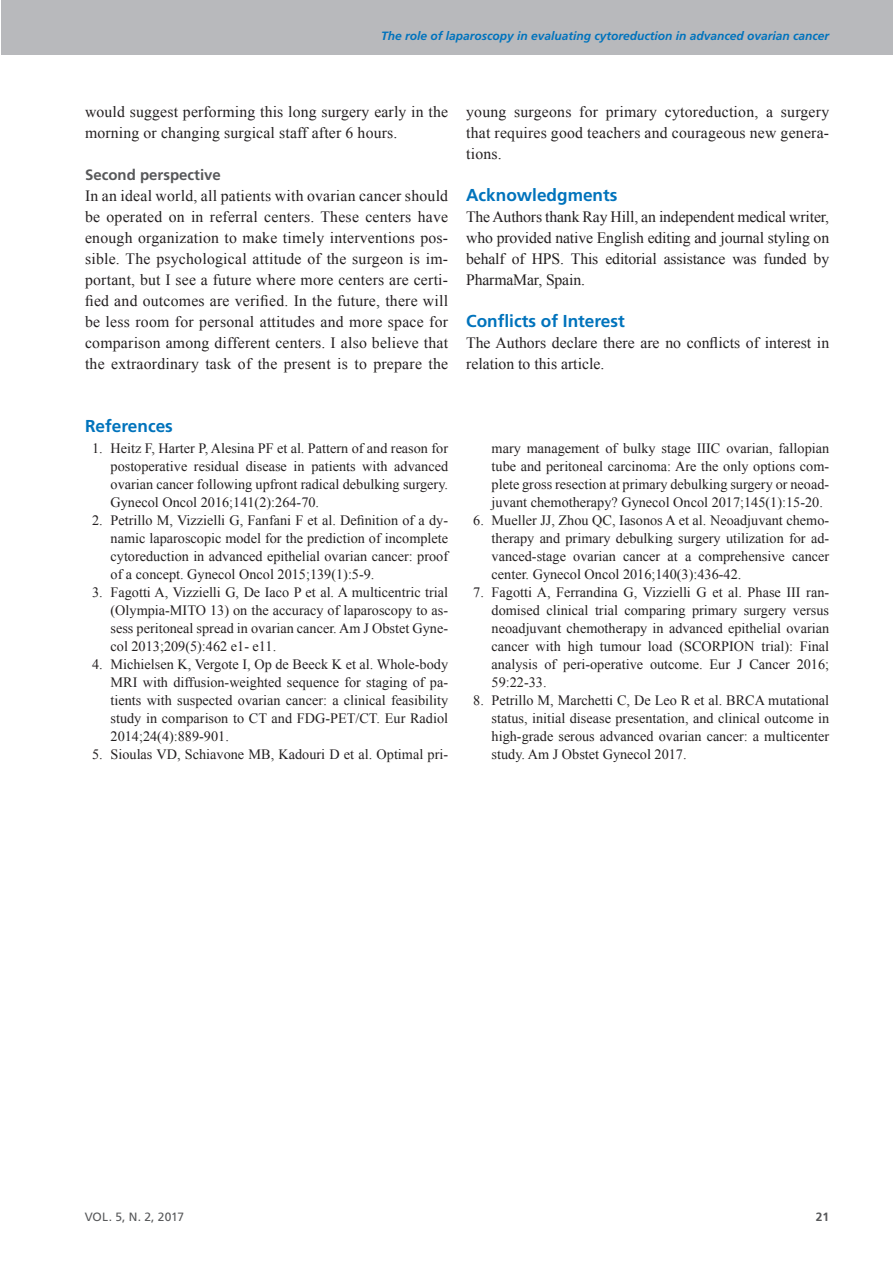
<style>
.page{position:relative;width:893px;height:1263px;background:#fff}
.page>*{position:absolute;margin:0;border:0;box-sizing:border-box;transform-origin:0 0}
.t1{font:700 17.25px "Frutiger";color:#0073bc}
.t2{font:15.75px/21px "Times New Roman";letter-spacing:.01em;color:#231f20;text-align:justify}
.t3{font:700 15px "Frutiger";color:#57585a}
.t4{font:14.25px/18px "Times New Roman";color:#231f20;text-align:justify}
.t5{font:italic 700 12px "Frutiger";color:#0073bc}
.t6{font:12px "Frutiger";letter-spacing:-.005em;color:#57585a}
.t7{font:700 12px "Frutiger";color:#57585a}
</style>
<div class="page">
<div style="left:1px;top:0;width:892px;height:55px;background:#b8b9bc"></div>
<p class="t5" style="left:381px;top:29px;width:450px">The role of laparoscopy in evaluating cytoreduction in advanced ovarian cancer</p>
<p class="t2" style="left:85px;top:101px;width:365px">would suggest performing this long surgery early in the morning or changing surgical staff after 6 hours.</p>
<p class="t3" style="left:85px;top:166px;width:137px">Second perspective</p>
<p class="t2" style="left:85px;top:185px;width:365px">In an ideal world, all patients with ovarian cancer should be operated on in referral centers. These centers have enough organization to make timely interventions pos&shy;sible. The psychological attitude of the surgeon is im&shy;portant, but I see a future where more centers are certi&shy;fied and outcomes are verified. In the future, there will be less room for personal attitudes and more space for comparison among different centers. I also believe that the extraordinary task of the present is to prepare the</p>
<p class="t2" style="left:466px;top:101px;width:365px">young surgeons for primary cytoreduction, a surgery that requires good teachers and courageous new genera&shy;tions.</p>
<p class="t1" style="left:466px;top:185px;width:153px">Acknowledgments</p>
<p class="t2" style="left:466px;top:206px;width:365px">The Authors thank Ray Hill, an independent medical writer, who provided native English editing and journal styling on behalf of HPS. This editorial assistance was funded by PharmaMar, Spain.</p>
<p class="t1" style="left:466px;top:311px;width:160px">Conflicts of Interest</p>
<p class="t2" style="left:466px;top:332px;width:365px">The Authors declare there are no conflicts of interest in relation to this article.</p>
<p class="t1" style="left:85px;top:416px;width:89px">References</p>
<p class="t4" style="left:111px;top:439px;width:339px;text-indent:-18px">1. Heitz F, Harter P, Alesina PF et al. Pattern of and reason for postoperative residual disease in patients with advanced ovarian cancer following upfront radical debulking surgery.<br>Gynecol Oncol 2016;141(2):264-70.</p>
<p class="t4" style="left:111px;top:511px;width:339px;text-indent:-18px">2. Petrillo M, Vizzielli G, Fanfani F et al. Definition of a dy&shy;namic laparoscopic model for the prediction of incomplete cytoreduction in advanced epithelial ovarian cancer: proof of a concept. Gynecol Oncol 2015;139(1):5-9.</p>
<p class="t4" style="left:111px;top:583px;width:339px;text-indent:-18px">3. Fagotti A, Vizzielli G, De Iaco P et al. A multicentric trial (Olympia-MITO 13) on the accuracy of laparoscopy to as&shy;sess peritoneal spread in ovarian cancer. Am J Obstet Gyne&shy;col 2013;209(5):462 e1- e11.</p>
<p class="t4" style="left:111px;top:655px;width:339px;text-indent:-18px">4. Michielsen K, Vergote I, Op de Beeck K et al. Whole-body MRI with diffusion-weighted sequence for staging of pa&shy;tients with suspected ovarian cancer: a clinical feasibility study in comparison to CT and FDG-PET/CT. Eur Radiol 2014;24(4):889-901.</p>
<p class="t4" style="left:92px;top:745px;width:357px">5. Sioulas VD, Schiavone MB, Kadouri D et al. Optimal pri-</p>
<p class="t4" style="left:492px;top:439px;width:339px">mary management of bulky stage IIIC ovarian, fallopian tube and peritoneal carcinoma: Are the only options com&shy;plete gross resection at primary debulking surgery or neoad&shy;juvant chemotherapy? Gynecol Oncol 2017;145(1):15-20.</p>
<p class="t4" style="left:492px;top:511px;width:339px;text-indent:-18px">6. Mueller JJ, Zhou QC, Iasonos A et al. Neoadjuvant chemo&shy;therapy and primary debulking surgery utilization for ad&shy;vanced-stage ovarian cancer at a comprehensive cancer center. Gynecol Oncol 2016;140(3):436-42.</p>
<p class="t4" style="left:492px;top:583px;width:339px;text-indent:-18px">7. Fagotti A, Ferrandina G, Vizzielli G et al. Phase III ran&shy;domised clinical trial comparing primary surgery versus neoadjuvant chemotherapy in advanced epithelial ovarian cancer with high tumour load (SCORPION trial): Final analysis of peri-operative outcome. Eur J Cancer 2016; 59:22-33.</p>
<p class="t4" style="left:492px;top:691px;width:339px;text-indent:-18px">8. Petrillo M, Marchetti C, De Leo R et al. BRCA mutational status, initial disease presentation, and clinical outcome in high-grade serous advanced ovarian cancer: a multicenter study. Am J Obstet Gynecol 2017.</p>
<p class="t6" style="left:85px;top:1210px;width:101px">VOL. 5, N. 2, 2017</p>
<p class="t7" style="left:816px;top:1210px;width:15px">21</p>
</div>
